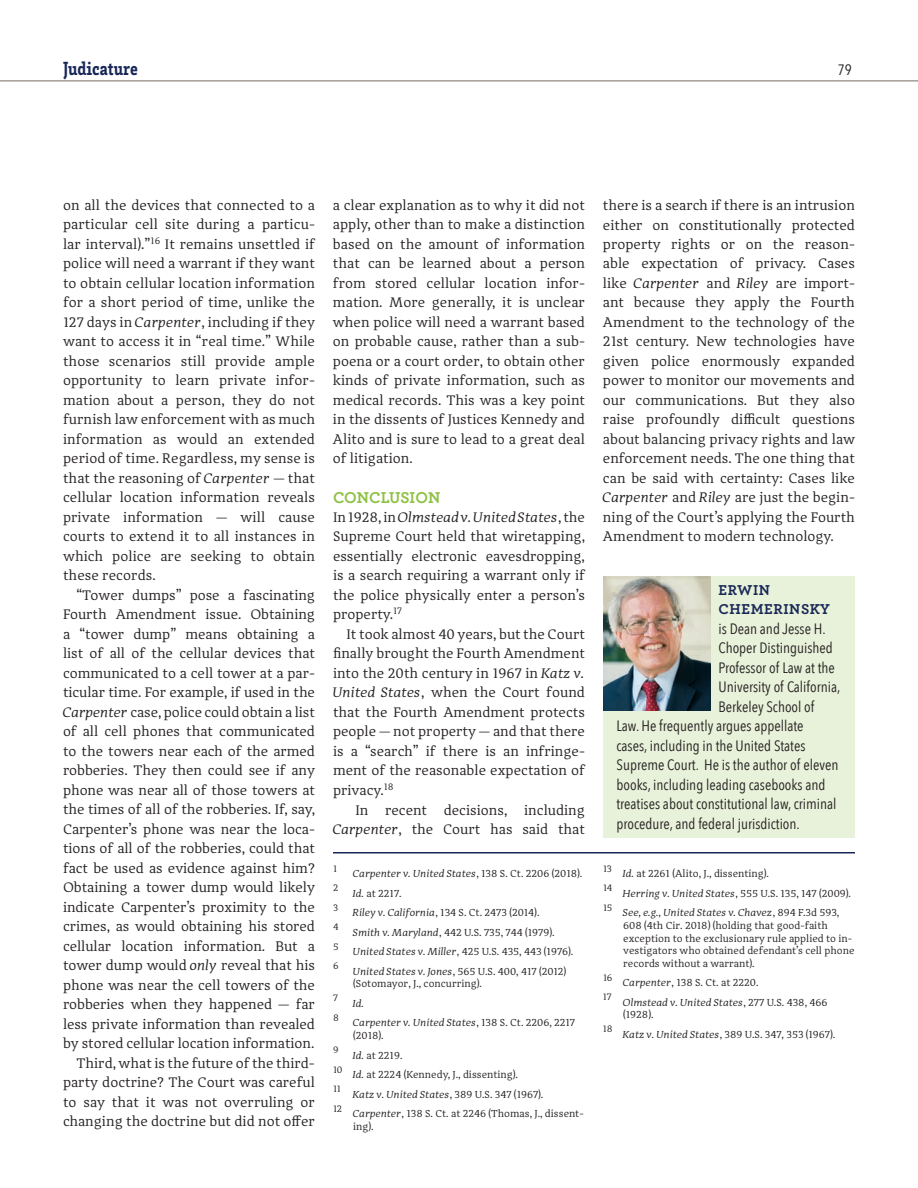
<style>
.page{position:relative;width:918px;height:1188px;background:#fff}
.page>*{position:absolute;margin:0;border:0;box-sizing:border-box;transform-origin:0 0}
.t1{font:900 condensed 19.5px "Brix Slab";color:#182757}
.Sub_Head_Archer{font:700 16.5px "Archer";color:#8fc145}
.Author_Note{font:15px "Avenir Next Condensed";color:#231f20}
.Author_Note-2{font:700 15px "Archer";letter-spacing:.04em;color:#182757}
.Feature_Text_P2{font:14.25px/19.5px "Adagio Serif";color:#231f20;text-align:justify}
.Feature_Text_P1{font:14.25px/19.5px "Adagio Serif";color:#231f20;text-align:justify}
.End_Note{font:10.5px/12.6px "Adagio Serif";color:#231f20}
.End_Note-2{font:italic 10.5px/12.6px "Adagio Serif";color:#231f20}
.End_Note-3{font:9.6px "Adagio Serif";color:#231f20}
.s1{font-style:italic}
.s2{font-style:normal}
</style>
<div class="page">
<div style="left:603px;top:576px;width:252px;height:262px;background:#e8f1d9"></div>
<img style="left:603px;top:576px;width:108px;height:135px">
<hr style="left:333px;top:852px;width:522px;height:2px;background:#182757">
<hr style="left:0;top:80px;width:918px;height:2px;background:#a69c95">
<h1 class="t1" style="left:63px;top:56px;width:76px">Judicature</h1>
<p class="Author_Note" style="left:838px;top:57px;width:16px">79</p>
<p class="Feature_Text_P2" style="left:63px;top:196px;width:254px">on all the devices that connected to a particular cell site during a particu&shy;lar interval).”<sup>16</sup> It remains unsettled if police will need a warrant if they want to obtain cellular location information for a short period of time, unlike the 127 days in <span class="s1">Carpenter</span>, including if they want to access it in “real time.” While those scenarios still provide ample opportunity to learn private infor&shy;mation about a person, they do not furnish law enforcement with as much information as would an extended period of time. Regardless, my sense is that the reasoning of <span class="s1">Carpenter</span> — that cellular location information reveals private information — will cause courts to extend it to all instances in which police are seeking to obtain these records.</p>
<p class="Feature_Text_P2" style="left:63px;top:586px;width:254px;text-indent:13px">“Tower dumps” pose a fascinating Fourth Amendment issue. Obtaining a “tower dump” means obtaining a list of all of the cellular devices that communicated to a cell tower at a par&shy;ticular time. For example, if used in the <span class="s1">Carpenter</span> case, police could obtain a list of all cell phones that communicated to the towers near each of the armed robberies. They then could see if any phone was near all of those towers at the times of all of the robberies. If, say, Carpenter’s phone was near the loca&shy;tions of all of the robberies, could that fact be used as evidence against him?<br>Obtaining a tower dump would likely indicate Carpenter’s proximity to the crimes, as would obtaining his stored cellular location information. But a tower dump would <span class="s1">only</span> reveal that his phone was near the cell towers of the robberies when they happened — far less private information than revealed by stored cellular location information.</p>
<p class="Feature_Text_P2" style="left:63px;top:1053px;width:254px;text-indent:13px">Third, what is the future of the third&shy;party doctrine? The Court was careful to say that it was not overruling or changing the doctrine but did not offer</p>
<p class="Feature_Text_P2" style="left:333px;top:195px;width:254px">a clear explanation as to why it did not apply, other than to make a distinction based on the amount of information that can be learned about a person from stored cellular location infor&shy;mation. More generally, it is unclear when police will need a warrant based on probable cause, rather than a sub&shy;poena or a court order, to obtain other kinds of private information, such as medical records. This was a key point in the dissents of Justices Kennedy and Alito and is sure to lead to a great deal of litigation.</p>
<p class="Sub_Head_Archer" style="left:333px;top:484px;width:109px">CONCLUSION</p>
<p class="Feature_Text_P1" style="left:333px;top:508px;width:254px">In 1928, in <span class="s1">Olmstead v. United States</span>, the Supreme Court held that wiretapping, essentially electronic eavesdropping, is a search requiring a warrant only if the police physically enter a person’s property.<sup>17</sup></p>
<p class="Feature_Text_P2" style="left:333px;top:625px;width:254px;text-indent:13px">It took almost 40 years, but the Court finally brought the Fourth Amendment into the 20th century in 1967 in <span class="s1">Katz v.<br>United States</span>, when the Court found that the Fourth Amendment protects people — not property — and that there is a “search” if there is an infringe&shy;ment of the reasonable expectation of privacy.<sup>18</sup></p>
<p class="Feature_Text_P1" style="left:333px;top:800px;width:254px;text-align:right">In recent decisions, including<br><span class="s1">Carpenter</span>, the Court has said that</p>
<p class="End_Note-3" style="left:333px;top:863px;width:5px">1</p>
<p class="End_Note-2" style="left:353px;top:868px;width:231px">Carpenter v. United States<span class="s2">, 138 S. Ct. 2206 (2018).</span></p>
<p class="End_Note-3" style="left:333px;top:882px;width:7px">2</p>
<p class="End_Note" style="left:353px;top:887px;width:50px"><span class="s1">Id.</span> at 2217.</p>
<p class="End_Note-3" style="left:333px;top:902px;width:7px">3</p>
<p class="End_Note" style="left:353px;top:907px;width:188px"><span class="s1">Riley v. California</span>, 134 S. Ct. 2473 (2014).</p>
<p class="End_Note-3" style="left:333px;top:921px;width:7px">4</p>
<p class="End_Note" style="left:353px;top:926px;width:203px"><span class="s1">Smith v. Maryland</span>, 442 U.S. 735, 744 (1979).</p>
<p class="End_Note-3" style="left:333px;top:941px;width:7px">5</p>
<p class="End_Note" style="left:353px;top:946px;width:222px"><span class="s1">United States v. Miller</span>, 425 U.S. 435, 443 (1976).</p>
<p class="End_Note-3" style="left:333px;top:960px;width:7px">6</p>
<p class="End_Note" style="left:353px;top:965px;width:215px"><span class="s1">United States v. Jones</span>, 565 U.S. 400, 417 (2012) (Sotomayor, J., concurring).</p>
<p class="End_Note-3" style="left:333px;top:992px;width:6px">7</p>
<p class="End_Note-2" style="left:353px;top:997px;width:13px">Id.</p>
<p class="End_Note-3" style="left:333px;top:1012px;width:7px">8</p>
<p class="End_Note" style="left:353px;top:1017px;width:223px"><span class="s1">Carpenter v. United States</span>, 138 S. Ct. 2206, 2217 (2018).</p>
<p class="End_Note-3" style="left:333px;top:1044px;width:7px">9</p>
<p class="End_Note" style="left:353px;top:1049px;width:51px"><span class="s1">Id.</span> at 2219.</p>
<p class="End_Note-3" style="left:333px;top:1063px;width:11px">10</p>
<p class="End_Note" style="left:353px;top:1068px;width:166px"><span class="s1">Id.</span> at 2224 (Kennedy, J., dissenting).</p>
<p class="End_Note-3" style="left:333px;top:1083px;width:9px">11</p>
<p class="End_Note-2" style="left:353px;top:1088px;width:192px">Katz v. United States<span class="s2">, 389 U.S. 347 (1967).</span></p>
<p class="End_Note-3" style="left:333px;top:1102px;width:11px">12</p>
<p class="End_Note" style="left:353px;top:1107px;width:232px"><span class="s1">Carpenter</span>, 138 S. Ct. at 2246 (Thomas, J., dissent&shy;ing).</p>
<p class="Feature_Text_P1" style="left:603px;top:196px;width:254px">there is a search if there is an intrusion either on constitutionally protected property rights or on the reason&shy;able expectation of privacy. Cases like <span class="s1">Carpenter</span> and <span class="s1">Riley</span> are import&shy;ant because they apply the Fourth Amendment to the technology of the 21st century. New technologies have given police enormously expanded power to monitor our movements and our communications. But they also raise profoundly difficult questions about balancing privacy rights and law enforcement needs. The one thing that can be said with certainty: Cases like <span class="s1">Carpenter</span> and <span class="s1">Riley</span> are just the begin&shy;ning of the Court’s applying the Fourth Amendment to modern technology.</p>
<p class="Author_Note-2" style="left:718px;top:578px;width:53px">ERWIN</p>
<p class="Author_Note-2" style="left:718px;top:597px;width:113px">CHEMERINSKY</p>
<p class="Author_Note" style="left:718px;top:616px;width:109px">is Dean and Jesse H.</p>
<p class="Author_Note" style="left:718px;top:635px;width:116px">Choper Distinguished</p>
<p class="Author_Note" style="left:718px;top:655px;width:118px">Professor of Law at the</p>
<p class="Author_Note" style="left:718px;top:674px;width:124px">University of California,</p>
<p class="Author_Note" style="left:718px;top:694px;width:97px">Berkeley School of</p>
<p class="Author_Note" style="left:616px;top:713px;width:189px">Law. He frequently argues appellate</p>
<p class="Author_Note" style="left:616px;top:733px;width:190px">cases, including in the United States</p>
<p class="Author_Note" style="left:616px;top:752px;width:224px">Supreme Court. He is the author of eleven</p>
<p class="Author_Note" style="left:616px;top:772px;width:210px">books, including leading casebooks and</p>
<p class="Author_Note" style="left:616px;top:791px;width:222px">treatises about constitutional law, criminal</p>
<p class="Author_Note" style="left:616px;top:811px;width:185px">procedure, and federal jurisdiction.</p>
<p class="End_Note-3" style="left:603px;top:863px;width:11px">13</p>
<p class="End_Note" style="left:623px;top:868px;width:147px"><span class="s1">Id.</span> at 2261 (Alito, J., dissenting).</p>
<p class="End_Note-3" style="left:603px;top:882px;width:11px">14</p>
<p class="End_Note" style="left:623px;top:887px;width:229px"><span class="s1">Herring v. United States</span>, 555 U.S. 135, 147 (2009).</p>
<p class="End_Note-3" style="left:603px;top:902px;width:11px">15</p>
<p class="End_Note" style="left:623px;top:907px;width:233px"><span class="s1">See, e.g., United States v. Chavez</span>, 894 F.3d 593, 608 (4th Cir. 2018) (holding that good-faith exception to the exclusionary rule applied to in&shy;vestigators who obtained defendant’s cell phone records without a warrant).</p>
<p class="End_Note-3" style="left:603px;top:972px;width:11px">16</p>
<p class="End_Note" style="left:623px;top:977px;width:137px"><span class="s1">Carpenter</span>, 138 S. Ct. at 2220.</p>
<p class="End_Note-3" style="left:603px;top:991px;width:10px">17</p>
<p class="End_Note-2" style="left:623px;top:996px;width:206px">Olmstead v. United States<span class="s2">, 277 U.S. 438, 466 (1928).</span></p>
<p class="End_Note-3" style="left:603px;top:1023px;width:11px">18</p>
<p class="End_Note" style="left:623px;top:1028px;width:214px"><span class="s1">Katz v. United States</span>, 389 U.S. 347, 353 (1967).</p>
</div>
